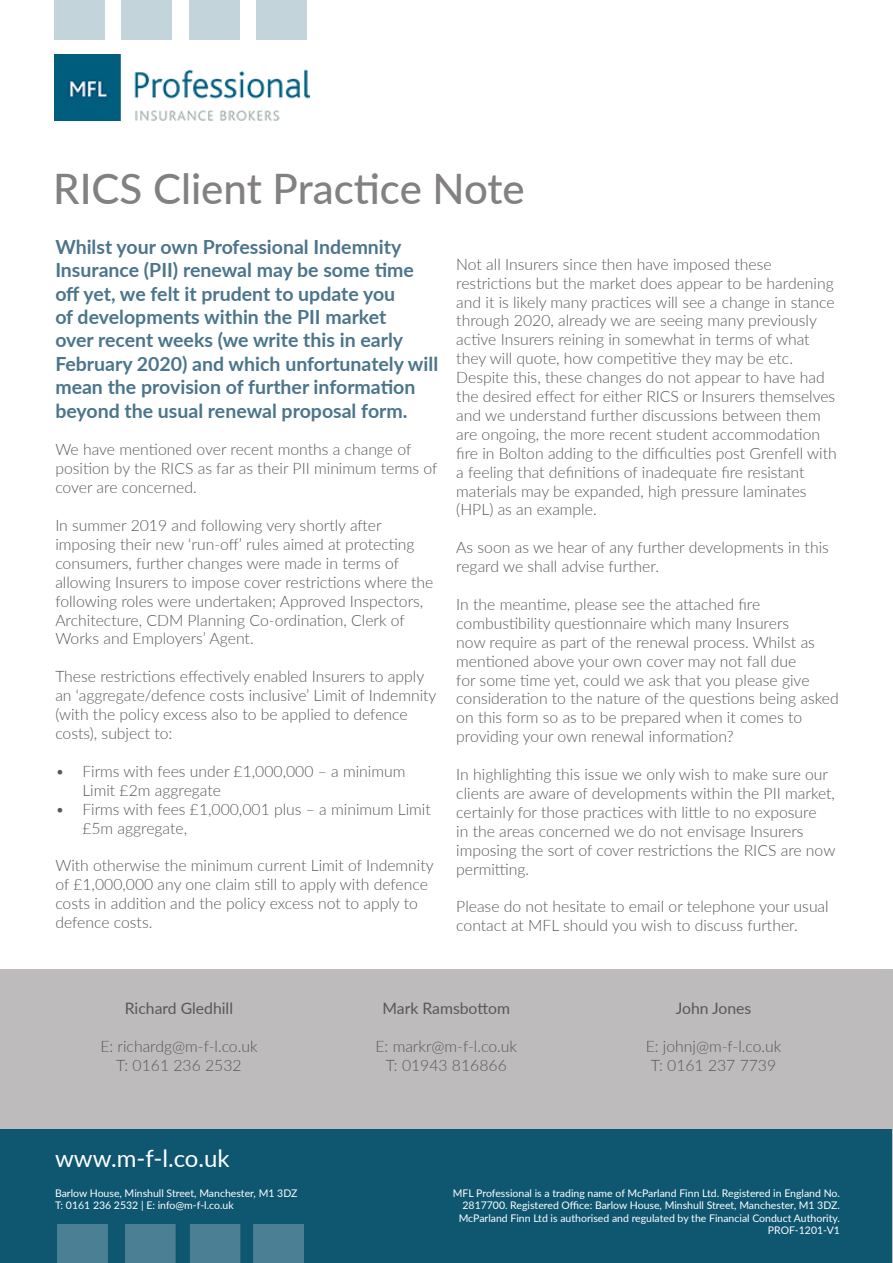
<style>
.page{position:relative;width:893px;height:1263px;background:#fff}
.page>*{position:absolute;margin:0;border:0;box-sizing:border-box;transform-origin:0 0}
.t1{font:500 42px "Lato";color:#828081}
.t2{font:24px "Lato";color:#fff}
.t3{font:700 19.5px/23.4px "Lato";color:#4b758b}
.t4{font:300 15.75px/18.9px "Lato";color:#57585a}
.t5{font:15.75px "Lato";color:#57585a}
.t6{font:10.5px/12.6px "Lato";color:#fff;text-align:right}
</style>
<div class="page">
<div style="left:0;top:970px;width:893px;height:293px;background:#bdbbbb"></div>
<div style="left:0;top:1130px;width:891px;height:133px;background:#0f5671"></div>
<div style="left:54px;top:0;width:51px;height:40px;background:#c3d5db"></div>
<div style="left:121px;top:0;width:51px;height:40px;background:#c3d5db"></div>
<div style="left:189px;top:0;width:51px;height:40px;background:#c3d5db"></div>
<div style="left:256px;top:0;width:51px;height:40px;background:#c3d5db"></div>
<img style="left:54px;top:54px;width:255px;height:67px">
<div style="left:55px;top:1223px;width:51px;height:40px;background:linear-gradient(to bottom,#4a7f94,#4a7f94)"></div>
<img style="left:58px;top:1224px;width:246px;height:39px">
<p class="t1" style="left:53px;top:158px;width:473px">RICS Client Practice Note</p>
<p class="t3" style="left:55px;top:234px;width:384px">Whilst your own Professional Indemnity Insurance (PII) renewal may be some time off yet, we felt it prudent to update you<br>of developments within the PII market<br>over recent weeks (we write this in early February 2020) and which unfortunately will mean the provision of further information beyond the usual renewal proposal form.</p>
<p class="t4" style="left:55px;top:440px;width:384px">We have mentioned over recent months a change of position by the RICS as far as their PII minimum terms of cover are concerned.</p>
<p class="t4" style="left:55px;top:515px;width:380px">In summer 2019 and following very shortly after imposing their new ‘run-off’ rules aimed at protecting consumers, further changes were made in terms of allowing Insurers to impose cover restrictions where the following roles were undertaken; Approved Inspectors, Architecture, CDM Planning Co-ordination, Clerk of Works and Employers’ Agent.</p>
<p class="t4" style="left:55px;top:667px;width:383px">These restrictions effectively enabled Insurers to apply an ‘aggregate/defence costs inclusive’ Limit of Indemnity (with the policy excess also to be applied to defence costs), subject to:</p>
<p class="t4" style="left:82px;top:761px;width:325px;text-indent:-27px">• Firms with fees under £1,000,000 – a minimum<br>Limit £2m aggregate</p>
<p class="t4" style="left:82px;top:799px;width:350px;text-indent:-27px">• Firms with fees £1,000,001 plus – a minimum Limit £5m aggregate,</p>
<p class="t4" style="left:55px;top:856px;width:380px">With otherwise the minimum current Limit of Indemnity of £1,000,000 any one claim still to apply with defence costs in addition and the policy excess not to apply to defence costs.</p>
<p class="t4" style="left:456px;top:254px;width:382px">Not all Insurers since then have imposed these restrictions but the market does appear to be hardening and it is likely many practices will see a change in stance through 2020, already we are seeing many previously active Insurers reining in somewhat in terms of what they will quote, how competitive they may be etc.<br>Despite this, these changes do not appear to have had the desired effect for either RICS or Insurers themselves and we understand further discussions between them are ongoing, the more recent student accommodation fire in Bolton adding to the difficulties post Grenfell with a feeling that definitions of inadequate fire resistant materials may be expanded, high pressure laminates (HPL) as an example.</p>
<p class="t4" style="left:456px;top:538px;width:374px">As soon as we hear of any further developments in this regard we shall advise further.</p>
<p class="t4" style="left:456px;top:594px;width:384px">In the meantime, please see the attached fire combustibility questionnaire which many Insurers<br>now require as part of the renewal process. Whilst as mentioned above your own cover may not fall due<br>for some time yet, could we ask that you please give consideration to the nature of the questions being asked on this form so as to be prepared when it comes to providing your own renewal information?</p>
<p class="t4" style="left:456px;top:764px;width:381px">In highlighting this issue we only wish to make sure our clients are aware of developments within the PII market, certainly for those practices with little to no exposure<br>in the areas concerned we do not envisage Insurers imposing the sort of cover restrictions the RICS are now permitting.</p>
<p class="t4" style="left:456px;top:897px;width:374px">Please do not hesitate to email or telephone your usual contact at MFL should you wish to discuss further.</p>
<p class="t5" style="left:125px;top:997px;width:110px">Richard Gledhill</p>
<p class="t4" style="left:100px;top:1036px;width:159px">E: richardg@m-f-l.co.uk</p>
<p class="t4" style="left:116px;top:1055px;width:127px">T: 0161 236 2532</p>
<p class="t2" style="left:55px;top:1141px;width:176px">www.m-f-l.co.uk</p>
<p class="t6" style="left:55px;top:1186px;width:244px;text-align:left">Barlow House, Minshull Street, Manchester, M1 3DZ<br>T: 0161 236 2532 | E: info@m-f-l.co.uk</p>
<p class="t5" style="left:382px;top:997px;width:129px">Mark Ramsbottom</p>
<p class="t4" style="left:375px;top:1036px;width:143px">E: markr@m-f-l.co.uk</p>
<p class="t4" style="left:386px;top:1055px;width:123px">T: 01943 816866</p>
<p class="t5" style="left:676px;top:997px;width:77px">John Jones</p>
<p class="t4" style="left:646px;top:1036px;width:137px">E: johnj@m-f-l.co.uk</p>
<p class="t4" style="left:651px;top:1055px;width:127px">T: 0161 237 7739</p>
<p class="t6" style="left:453px;top:1186px;width:389px">MFL Professional is a trading name of McParland Finn Ltd. Registered in England No.<br>2817700. Registered Office: Barlow House, Minshull Street, Manchester, M1 3DZ.<br>McParland Finn Ltd is authorised and regulated by the Financial Conduct Authority.</p>
<p class="t6" style="left:768px;top:1224px;width:74px">PROF-1201-V1</p>
</div>
